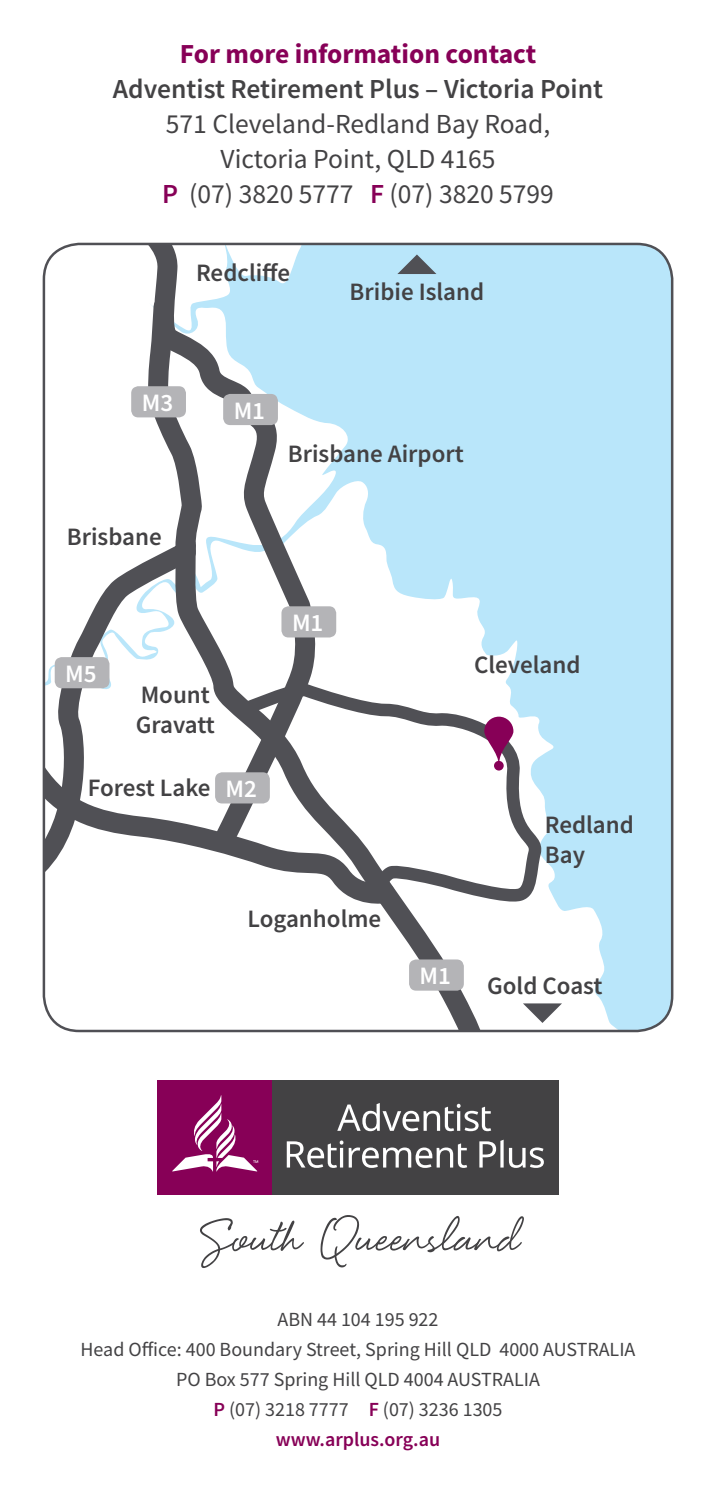
<style>
.page{position:relative;width:716px;height:1489px;background:#fff}
.page>*{position:absolute;margin:0;border:0;box-sizing:border-box;transform-origin:0 0}
.t1{font:80px "Eye Catching";color:#434244}
.t2{font:27.5px/35px "Source Sans Pro";color:#434244;text-align:center}
.t3{font:600 27.5px "Source Sans Pro";color:#434244}
.t4{font:700 27.5px "Source Sans Pro";color:#870057}
.t5{font:600 25px/30px "Source Sans Pro";color:#434244}
.t6{font:600 25px "Source Sans Pro";color:#fff}
.t7{font:20px/30px "Source Sans Pro";color:#434244;text-align:center}
.s1{font-weight:600;color:#870057}
</style>
<div class="page">
<div style="left:157px;top:1080px;width:115px;height:115px;background:#870057"></div>
<div style="left:272px;top:1080px;width:286px;height:115px;background:#434244"></div>
<svg style="left:172px;top:1095px;width:86px;height:76px"></svg>
<svg style="left:337px;top:1103px;width:154px;height:28px"></svg>
<svg style="left:287px;top:1139px;width:257px;height:28px"></svg>
<svg style="left:44px;top:244px;width:628px;height:786px;fill:#b9e6fa"></svg>
<svg style="left:46px;top:287px;width:75px;height:457px"></svg>
<svg style="left:121px;top:246px;width:199px;height:498px"></svg>
<svg style="left:166px;top:525px;width:331px;height:504px"></svg>
<svg style="left:46px;top:744px;width:187px;height:169px"></svg>
<svg style="left:233px;top:686px;width:306px;height:227px"></svg>
<svg style="left:523px;top:1003px;width:39px;height:19px"></svg>
<svg style="left:397px;top:254px;width:39px;height:20px"></svg>
<div style="left:494px;top:760px;width:10px;height:10px;background:#870057;border-radius:50%"></div>
<svg style="left:484px;top:716px;width:29px;height:49px"></svg>
<div style="left:223px;top:394px;width:55px;height:31px;background:#b4b4b7;border-radius:7px"></div>
<div style="left:281px;top:606px;width:55px;height:31px;background:#b4b4b7;border-radius:7px"></div>
<div style="left:131px;top:386px;width:55px;height:31px;background:#b4b4b7;border-radius:7px"></div>
<div style="left:409px;top:959px;width:55px;height:31px;background:#b4b4b7;border-radius:7px"></div>
<div style="left:215px;top:772px;width:55px;height:31px;background:#b4b4b7;border-radius:7px"></div>
<div style="left:55px;top:657px;width:54px;height:31px;background:#b4b4b7;border-radius:7px"></div>
<h2 class="t4" style="left:180px;top:35px;width:358px">For more information contact</h2>
<h2 class="t3" style="left:113px;top:71px;width:492px">Adventist Retirement Plus – Victoria Point</h2>
<h2 class="t2" style="left:162px;top:106px;width:393px">571 Cleveland-Redland Bay Road,<br>Victoria Point, QLD 4165<br><span class="s1">P</span> (07) 3820 5777 <span class="s1">F</span> (07) 3820 5799</h2>
<p class="t5" style="left:196px;top:257px;width:96px">Redcliffe</p>
<p class="t5" style="left:349px;top:276px;width:136px">Bribie Island</p>
<p class="t6" style="left:142px;top:386px;width:33px">M3</p>
<p class="t5" style="left:67px;top:521px;width:96px">Brisbane</p>
<p class="t6" style="left:65px;top:657px;width:33px">M5</p>
<p class="t6" style="left:234px;top:394px;width:33px">M1</p>
<p class="t5" style="left:288px;top:439px;width:177px">Brisbane Airport</p>
<p class="t6" style="left:292px;top:606px;width:33px">M1</p>
<p class="t5" style="left:474px;top:649px;width:108px">Cleveland</p>
<p class="t5" style="left:136px;top:679px;width:81px">Mount<br>Gravatt</p>
<p class="t5" style="left:88px;top:772px;width:124px">Forest Lake</p>
<p class="t6" style="left:226px;top:772px;width:33px">M2</p>
<p class="t5" style="left:248px;top:903px;width:135px">Loganholme</p>
<p class="t5" style="left:545px;top:809px;width:91px">Redland<br>Bay</p>
<p class="t6" style="left:420px;top:959px;width:33px">M1</p>
<p class="t5" style="left:487px;top:970px;width:117px">Gold Coast</p>
<h1 class="t1" style="left:197px;top:1205px;width:323px">South Queensland</h1>
<p class="t7" style="left:81px;top:1304px;width:556px">ABN 44 104 195 922<br>Head Office: 400 Boundary Street, Spring Hill QLD 4000 AUSTRALIA PO Box 577 Spring Hill QLD 4004 AUSTRALIA<br><span class="s1">P</span> (07) 3218 7777 <span class="s1">F</span> (07) 3236 1305<br><span class="s1">www.arplus.org.au</span></p>
</div>
